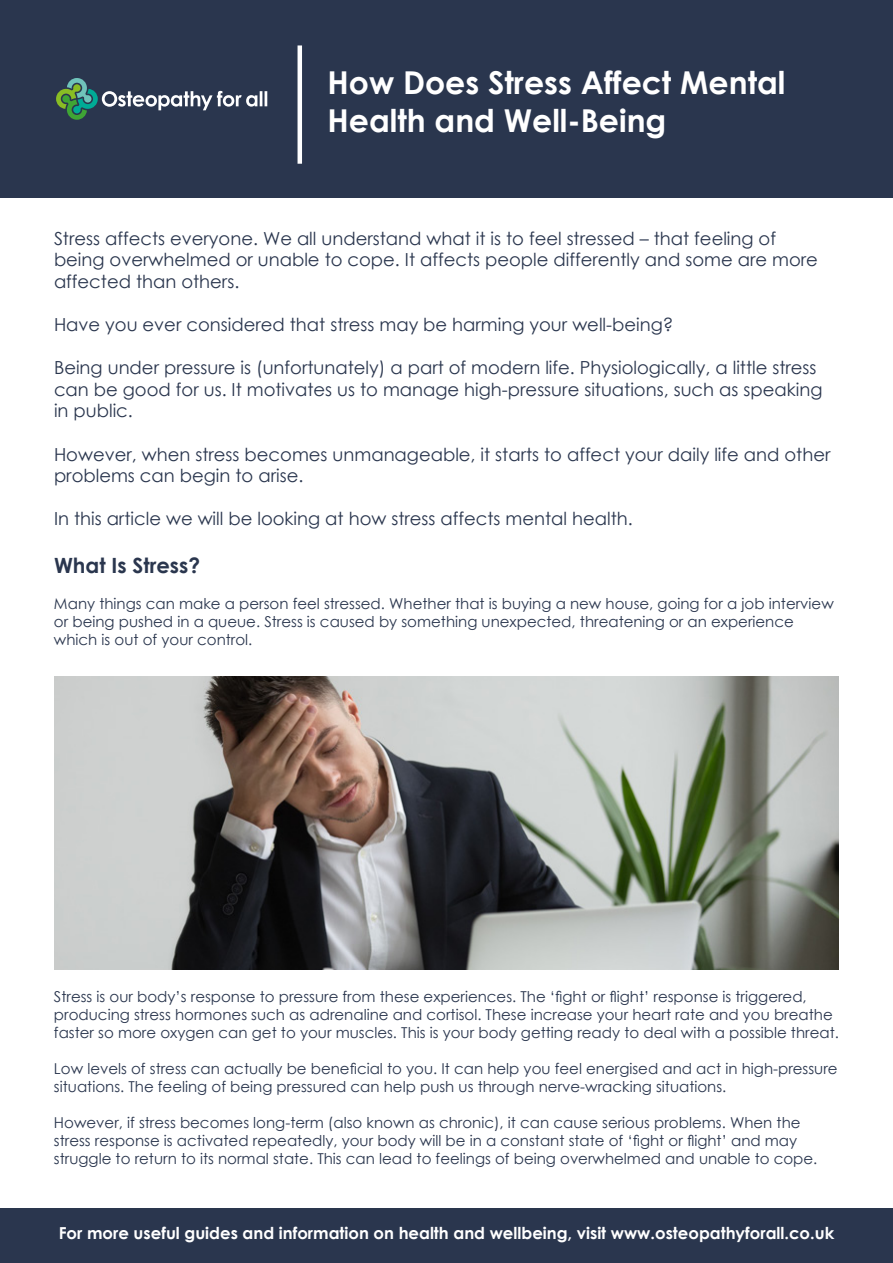
<style>
.page{position:relative;width:893px;height:1263px;background:#fff}
.page>*{position:absolute;margin:0;border:0;box-sizing:border-box;transform-origin:0 0}
.t1{font:700 31.5px/37.8px "Century Gothic";color:#fff}
.t2{font:700 21px "Century Gothic";color:#2a364e}
.t3{font:18px/21.6px "Century Gothic";color:#2a364e}
.t4{font:700 16.5px "Century Gothic";color:#fff}
.t5{font:15px/18px "Century Gothic";color:#2a364e}
</style>
<div class="page">
<div style="left:0;top:0;width:893px;height:198px;background:#2a364e"></div>
<div style="left:0;top:1209px;width:893px;height:54px;background:#2a364e"></div>
<svg style="left:56px;top:78px;width:211px;height:42px"></svg>
<hr style="left:298px;top:45px;width:4px;height:119px;background:#fff">
<img style="left:54px;top:676px;width:785px;height:293px">
<h1 class="t1" style="left:327px;top:63px;width:460px">How Does Stress Affect Mental<br>Health and Well-Being</h1>
<p class="t3" style="left:54px;top:227px;width:765px">Stress affects everyone. We all understand what it is to feel stressed – that feeling of being overwhelmed or unable to cope. It affects people differently and some are more affected than others.</p>
<p class="t3" style="left:54px;top:313px;width:621px">Have you ever considered that stress may be harming your well-being?</p>
<p class="t3" style="left:54px;top:357px;width:770px">Being under pressure is (unfortunately) a part of modern life. Physiologically, a little stress can be good for us. It motivates us to manage high-pressure situations, such as speaking in public.</p>
<p class="t3" style="left:54px;top:443px;width:778px">However, when stress becomes unmanageable, it starts to affect your daily life and other problems can begin to arise.</p>
<p class="t3" style="left:54px;top:508px;width:580px">In this article we will be looking at how stress affects mental health.</p>
<h2 class="t2" style="left:54px;top:549px;width:148px">What Is Stress?</h2>
<p class="t5" style="left:54px;top:594px;width:781px">Many things can make a person feel stressed. Whether that is buying a new house, going for a job interview or being pushed in a queue. Stress is caused by something unexpected, threatening or an experience which is out of your control.</p>
<p class="t5" style="left:54px;top:987px;width:786px">Stress is our body’s response to pressure from these experiences. The ‘fight or flight’ response is triggered, producing stress hormones such as adrenaline and cortisol. These increase your heart rate and you breathe faster so more oxygen can get to your muscles. This is your body getting ready to deal with a possible threat.</p>
<p class="t5" style="left:54px;top:1059px;width:785px">Low levels of stress can actually be beneficial to you. It can help you feel energised and act in high-pressure situations. The feeling of being pressured can help push us through nerve-wracking situations.</p>
<p class="t5" style="left:54px;top:1113px;width:765px">However, if stress becomes long-term (also known as chronic), it can cause serious problems. When the stress response is activated repeatedly, your body will be in a constant state of ‘fight or flight’ and may struggle to return to its normal state. This can lead to feelings of being overwhelmed and unable to cope.</p>
<p class="t4" style="left:59px;top:1221px;width:777px">For more useful guides and information on health and wellbeing, visit www.osteopathyforall.co.uk</p>
</div>
